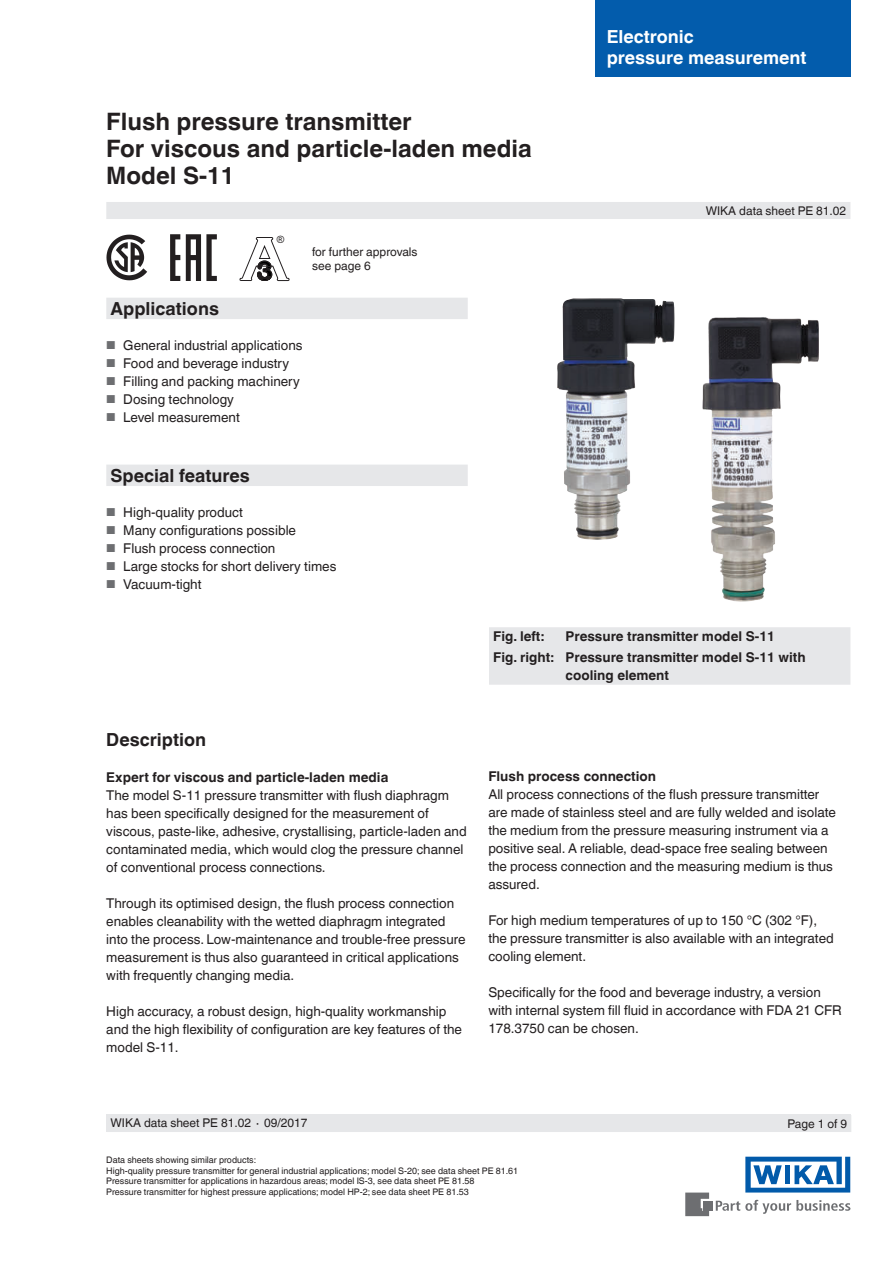
<style>
.page{position:relative;width:893px;height:1263px;background:#fff}
.page>*{position:absolute;margin:0;border:0;box-sizing:border-box;transform-origin:0 0}
.t1{font:700 24px/27px "Helvetica World";color:#231f20}
.t2{font:700 18px/21px "Helvetica World";color:#fff}
.t3{font:700 18px "Helvetica World";color:#231f20}
.t4{font:13.5px/18px "Helvetica World";color:#231f20}
.t5{font:700 13.5px/21.3px "Helvetica World";color:#231f20}
.t6{font:12px/13.5px "Helvetica World";color:#231f20}
.t7{font:10.2px "Arial";color:#231f20}
.t8{font:9px/10.5px "Helvetica World";color:#231f20}
.s1{font-size:11.55px;color:#6d6e71}
</style>
<div class="page">
<svg style="left:716px;top:1200px;width:134px;height:14px"></svg>
<div style="left:703px;top:1201px;width:9px;height:9px;background:#6d6e71"></div>
<svg style="left:685px;top:1192px;width:24px;height:24px"></svg>
<svg style="left:745px;top:1157px;width:105px;height:35px"></svg>
<div style="left:106px;top:202px;width:744px;height:17px;background:#e6e7e9"></div>
<div style="left:106px;top:1114px;width:744px;height:18px;background:#e6e7e9"></div>
<div style="left:598px;top:0;width:252px;height:77px;background:#035cac"></div>
<div style="left:489px;top:627px;width:361px;height:58px;background:#e6e7e9"></div>
<img style="left:702px;top:317px;width:59px;height:284px">
<img style="left:557px;top:298px;width:118px;height:242px">
<svg style="left:106px;top:235px;width:41px;height:45px"></svg>
<svg style="left:240px;top:237px;width:50px;height:44px"></svg>
<svg style="left:170px;top:234px;width:10px;height:47px"></svg>
<svg style="left:186px;top:234px;width:31px;height:47px"></svg>
<svg style="left:106px;top:298px;width:362px;height:188px"></svg>
<h1 class="t1" style="left:106px;top:110px;width:427px">Flush pressure transmitter<br>For viscous and particle-laden media<br>Model S-11</h1>
<p class="t7" style="left:277px;top:233px;width:9px">®</p>
<p class="t6" style="left:312px;top:246px;width:107px">for further approvals see page 6</p>
<h2 class="t3" style="left:111px;top:302px;width:110px">Applications</h2>
<p class="t4" style="left:106px;top:338px;width:198px"><span class="s1">■</span> General industrial applications</p>
<p class="t4" style="left:106px;top:356px;width:184px"><span class="s1">■</span> Food and beverage industry</p>
<p class="t4" style="left:106px;top:374px;width:195px"><span class="s1">■</span> Filling and packing machinery</p>
<p class="t4" style="left:106px;top:392px;width:129px"><span class="s1">■</span> Dosing technology</p>
<p class="t4" style="left:106px;top:410px;width:135px"><span class="s1">■</span> Level measurement</p>
<h2 class="t3" style="left:111px;top:468px;width:141px">Special features</h2>
<p class="t4" style="left:106px;top:504px;width:138px"><span class="s1">■</span> High-quality product</p>
<p class="t4" style="left:106px;top:521px;width:191px"><span class="s1">■</span> Many configurations possible</p>
<p class="t4" style="left:106px;top:540px;width:171px"><span class="s1">■</span> Flush process connection</p>
<p class="t4" style="left:106px;top:558px;width:232px"><span class="s1">■</span> Large stocks for short delivery times</p>
<p class="t4" style="left:106px;top:576px;width:97px"><span class="s1">■</span> Vacuum-tight</p>
<h2 class="t2" style="left:607px;top:28px;width:201px">Electronic<br>pressure measurement</h2>
<h2 class="t2" style="left:608px;top:49px;width:197px">Calibration technology</h2>
<p class="t6" style="left:706px;top:205px;width:142px">WIKA data sheet PE 81.02</p>
<h2 class="t3" style="left:106px;top:733px;width:101px">Description</h2>
<p class="t5" style="left:106px;top:768px;width:284px">Expert for viscous and particle-laden media</p>
<p class="t4" style="left:106px;top:786px;width:362px">The model S-11 pressure transmitter with flush diaphragm has been specifically designed for the measurement of viscous, paste-like, adhesive, crystallising, particle-laden and contaminated media, which would clog the pressure channel of conventional process connections.</p>
<p class="t4" style="left:106px;top:894px;width:361px">Through its optimised design, the flush process connection enables cleanability with the wetted diaphragm integrated into the process. Low-maintenance and trouble-free pressure measurement is thus also guaranteed in critical applications with frequently changing media.</p>
<p class="t4" style="left:106px;top:1003px;width:357px">High accuracy, a robust design, high-quality workmanship and the high flexibility of configuration are key features of the model S-11.</p>
<p class="t5" style="left:493px;top:627px;width:314px;text-indent:72px">Pressure transmitter model S-11<br>Fig. right: Pressure transmitter model S-11 with</p>
<p class="t5" style="left:566px;top:666px;width:105px">cooling element</p>
<p class="t5" style="left:493px;top:627px;width:52px">Fig. left:</p>
<p class="t5" style="left:488px;top:767px;width:169px">Flush process connection</p>
<p class="t4" style="left:488px;top:785px;width:349px">All process connections of the flush pressure transmitter are made of stainless steel and are fully welded and isolate the medium from the pressure measuring instrument via a positive seal. A reliable, dead-space free sealing between the process connection and the measuring medium is thus assured.</p>
<p class="t4" style="left:488px;top:912px;width:347px">For high medium temperatures of up to 150 °C (302 °F), the pressure transmitter is also available with an integrated cooling element.</p>
<p class="t4" style="left:488px;top:983px;width:355px">Specifically for the food and beverage industry, a version with internal system fill fluid in accordance with FDA 21 CFR<br>178.3750 can be chosen.</p>
<p class="t6" style="left:111px;top:1117px;width:198px">WIKA data sheet PE 81.02 ∙ 09/2017</p>
<p class="t6" style="left:788px;top:1118px;width:61px">Page 1 of 9</p>
<p class="t8" style="left:106px;top:1155px;width:413px">Data sheets showing similar products:<br>High-quality pressure transmitter for general industrial applications; model S-20; see data sheet PE 81.61<br>Pressure transmitter for applications in hazardous areas; model IS-3, see data sheet PE 81.58<br>Pressure transmitter for highest pressure applications; model HP-2; see data sheet PE 81.53</p>
</div>
